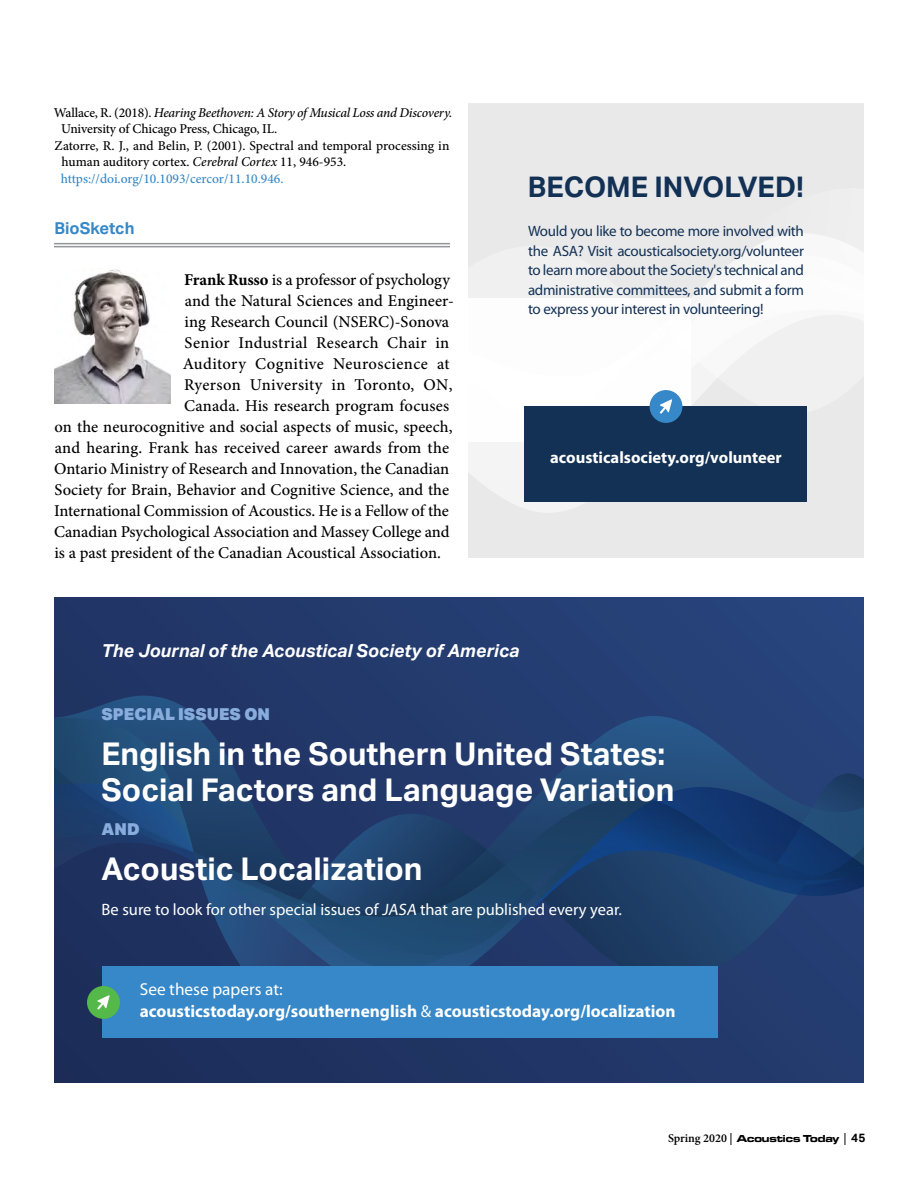
<style>
.page{position:relative;width:918px;height:1188px;background:#fff}
.page>*{position:absolute;margin:0;border:0;box-sizing:border-box;transform-origin:0 0}
.t1{font:700 31.5px/36px "Aktiv Grotesk";color:#fff}
.t2{font:700 28.5px "Aktiv Grotesk";color:#133155}
.t3{font:italic 700 18px "Aktiv Grotesk";color:#fff}
.t4{font:700 17.25px/22px "Myriad Pro";color:#fff}
.t5{font:500 16.5px "Minion Pro";color:#000}
.t6{font:16.5px "Myriad Pro";color:#fff}
.t7{font:500 16.5px "Minion Pro";letter-spacing:.025em;color:#000}
.t8{font:700 16.5px "Myriad Pro";color:#fff}
.t9{font:500 16.5px "Minion Pro";letter-spacing:.02em;color:#000}
.t10{font:900 16.5px "Aktiv Grotesk";color:#88addc}
.t11{font:700 16.5px "Aktiv Grotesk";color:#3688c8}
.t12{font:15px/19.5px "Myriad Pro";letter-spacing:-.02em;color:#133155;text-align:justify}
.t13{font:500 13.5px "Minion Pro";letter-spacing:-.005em;color:#000}
.t14{font:italic 500 13.5px "Minion Pro";letter-spacing:-.02em;color:#000}
.t15{font:500 13.5px "Minion Pro";color:#3688c8}
.t16{font:700 10.5px "Microgramma Ext D";color:#000}
.s1{font-style:normal}
.s2{font-style:italic}
.s3{font-weight:700}
.s4{font-weight:400}
.s5{font-family:"Minion Pro";font-weight:600;font-size:12px}
.s6{font-family:"Aktiv Grotesk";font-size:12px}
</style>
<div class="page">
<hr style="left:54px;top:243px;width:396px;height:1px;background:#939598">
<hr style="left:54px;top:246px;width:396px;height:1px;background:#939598">
<img style="left:54px;top:269px;width:117px;height:135px">
<svg style="left:54px;top:597px;width:810px;height:486px;background:#213d6d"></svg>
<div style="left:103px;top:966px;width:615px;height:71px;background:#3688c8"></div>
<div style="left:87px;top:986px;width:33px;height:33px;background:#54b948;border-radius:50%"></div>
<svg style="left:97px;top:995px;width:13px;height:15px"></svg>
<div style="left:468px;top:104px;width:396px;height:454px;background:#e9e9ea"></div>
<svg style="left:468px;top:452px;width:117px;height:60px"></svg>
<div style="left:525px;top:406px;width:282px;height:96px;background:#133155"></div>
<svg style="left:468px;top:233px;width:396px;height:219px"></svg>
<p class="t14" style="left:54px;top:103px;width:400px"><span class="s1">Wallace, R. (2018).</span> Hearing Beethoven: A Story of Musical Loss and Discovery.</p>
<p class="t13" style="left:61px;top:120px;width:218px">University of Chicago Press, Chicago, IL.</p>
<p class="t13" style="left:55px;top:137px;width:396px">Zatorre, R. J., and Belin, P. (2001). Spectral and temporal processing in</p>
<p class="t13" style="left:62px;top:153px;width:286px">human auditory cortex. <span class="s2">Cerebral Cortex</span> 11, 946-953.</p>
<p class="t15" style="left:61px;top:170px;width:224px">https://doi.org/10.1093/cercor/11.10.946.</p>
<p class="t11" style="left:55px;top:218px;width:81px">BioSketch</p>
<p class="t5" style="left:184px;top:269px;width:267px"><span class="s3">Frank Russo</span> is a professor of psychology</p>
<p class="t5" style="left:185px;top:290px;width:270px">and the Natural Sciences and Engineer-</p>
<p class="t5" style="left:185px;top:311px;width:266px">ing Research Council (NSERC)-Sonova</p>
<p class="t7" style="left:185px;top:332px;width:266px">Senior Industrial Research Chair in</p>
<p class="t7" style="left:183px;top:353px;width:268px">Auditory Cognitive Neuroscience at</p>
<p class="t9" style="left:184px;top:374px;width:270px">Ryerson University in Toronto, ON,</p>
<p class="t5" style="left:184px;top:395px;width:266px">Canada. His research program focuses</p>
<p class="t5" style="left:55px;top:416px;width:399px">on the neurocognitive and social aspects of music, speech,</p>
<p class="t5" style="left:55px;top:437px;width:396px">and hearing. Frank has received career awards from the</p>
<p class="t5" style="left:54px;top:458px;width:397px">Ontario Ministry of Research and Innovation, the Canadian</p>
<p class="t5" style="left:55px;top:479px;width:396px">Society for Brain, Behavior and Cognitive Science, and the</p>
<p class="t5" style="left:54px;top:500px;width:396px">International Commission of Acoustics. He is a Fellow of the</p>
<p class="t5" style="left:54px;top:521px;width:397px">Canadian Psychological Association and Massey College and</p>
<p class="t5" style="left:54px;top:542px;width:388px">is a past president of the Canadian Acoustical Association.</p>
<h2 class="t2" style="left:528px;top:169px;width:278px">BECOME INVOLVED!</h2>
<p class="t12" style="left:528px;top:221px;width:277px">Would you like to become more involved with the ASA? Visit acousticalsociety.org/volunteer to learn more about the Society's technical and administrative committees, and submit a form to express your interest in volunteering!</p>
<p class="t8" style="left:550px;top:447px;width:233px">acousticalsociety.org/volunteer</p>
<p class="t3" style="left:102px;top:640px;width:419px">The Journal of the Acoustical Society of America</p>
<p class="t10" style="left:102px;top:703px;width:170px">SPECIAL ISSUES ON</p>
<h1 class="t1" style="left:102px;top:735px;width:574px">English in the Southern United States:<br>Social Factors and Language Variation</h1>
<p class="t10" style="left:102px;top:819px;width:39px">AND</p>
<h1 class="t1" style="left:102px;top:851px;width:322px">Acoustic Localization</h1>
<p class="t6" style="left:102px;top:899px;width:522px">Be sure to look for other special issues of JASA that are published every year.</p>
<p class="t4" style="left:140px;top:977px;width:537px"><span class="s4">See these papers at:<br></span>acousticstoday.org/southernenglish <span class="s4">&amp;</span> acousticstoday.org/localization</p>
<p class="t16" style="left:668px;top:1131px;width:199px"><span class="s5">Spring 2020 |</span> Acoustics Today <span class="s5">|</span> <span class="s6">45</span></p>
</div>
